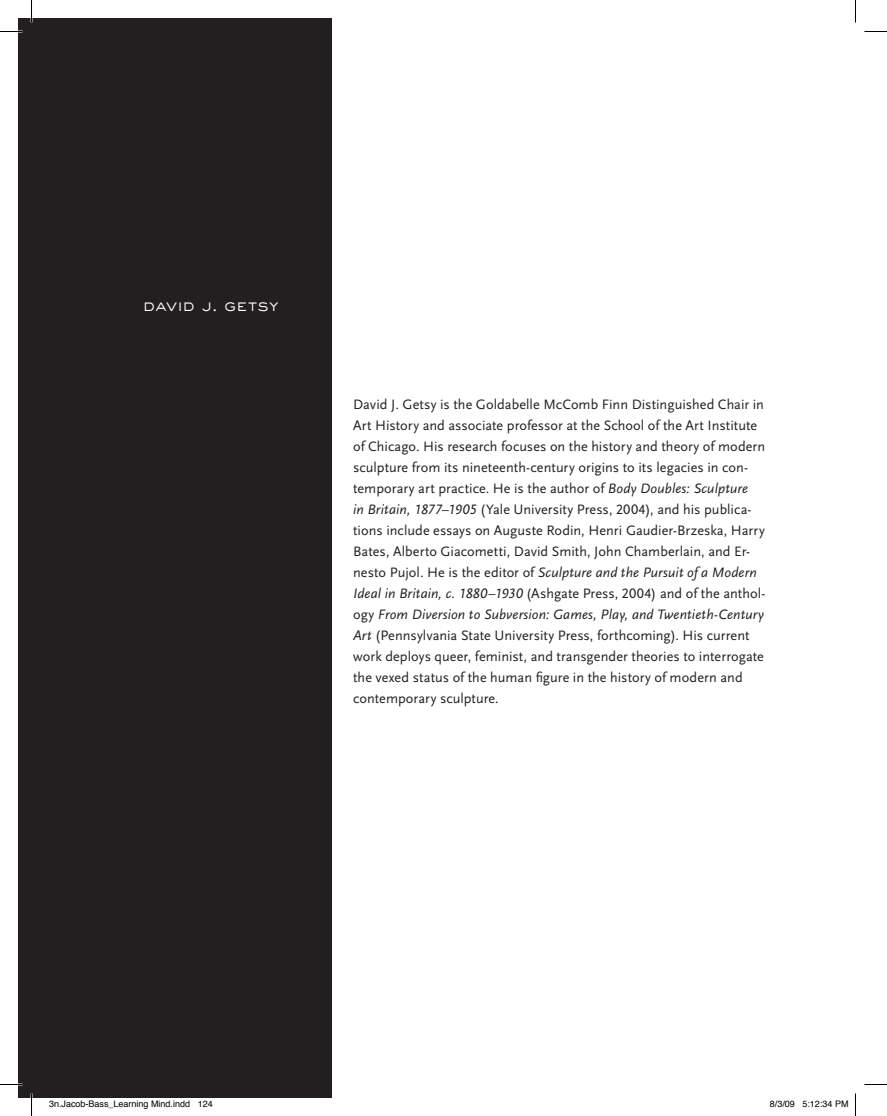
<style>
.page{position:relative;width:887px;height:1116px;background:#fff}
.page>*{position:absolute;margin:0;border:0;box-sizing:border-box;transform-origin:0 0}
.CAU{font:300 16.5px "Sackers Gothic";letter-spacing:-.005em;color:#fff}
.CAUBIO{font:14.25px/21px "Scala Sans LF";color:#231f20}
.t1{font:9px "Helvetica";color:#000}
.s1{font-style:italic}
</style>
<div class="page">
<div style="left:18px;top:18px;width:314px;height:1080px;background:#231f20"></div>
<svg style="left:0;top:31px;width:22px;height:1px"></svg>
<svg style="left:864px;top:31px;width:22px;height:1px"></svg>
<svg style="left:0;top:1084px;width:22px;height:1px"></svg>
<svg style="left:864px;top:1084px;width:22px;height:1px"></svg>
<svg style="left:31px;top:0;width:1px;height:22px"></svg>
<svg style="left:31px;top:1094px;width:1px;height:22px"></svg>
<svg style="left:855px;top:0;width:1px;height:22px"></svg>
<svg style="left:855px;top:1094px;width:1px;height:22px"></svg>
<p class="CAU" style="left:143px;top:294px;width:137px">david j. getsy</p>
<p class="CAUBIO" style="left:353px;top:394px;width:414px">David J. Getsy is the Goldabelle McComb Finn Distinguished Chair in Art History and associate professor at the School of the Art Institute of Chicago. His research focuses on the history and theory of modern sculpture from its nineteenth-century origins to its legacies in con&shy;temporary art practice. He is the author of <span class="s1">Body Doubles: Sculpture<br>in Britain, 1877–1905</span> (Yale University Press, 2004), and his publica&shy;tions include essays on Auguste Rodin, Henri Gaudier-Brzeska, Harry Bates, Alberto Giacometti, David Smith, John Chamberlain, and Er&shy;nesto Pujol. He is the editor of <span class="s1">Sculpture and the Pursuit of a Modern Ideal in Britain, c. 1880–1930</span> (Ashgate Press, 2004) and of the anthol&shy;ogy <span class="s1">From Diversion to Subversion: Games, Play, and Twentieth-Century Art</span> (Pennsylvania State University Press, forthcoming). His current work deploys queer, feminist, and transgender theories to interrogate the vexed status of the human figure in the history of modern and contemporary sculpture.</p>
<p class="t1" style="left:49px;top:1096px;width:165px">3n.Jacob-Bass_Learning Mind.indd 124</p>
<p class="t1" style="left:770px;top:1096px;width:80px">8/3/09 5:12:34 PM</p>
</div>
